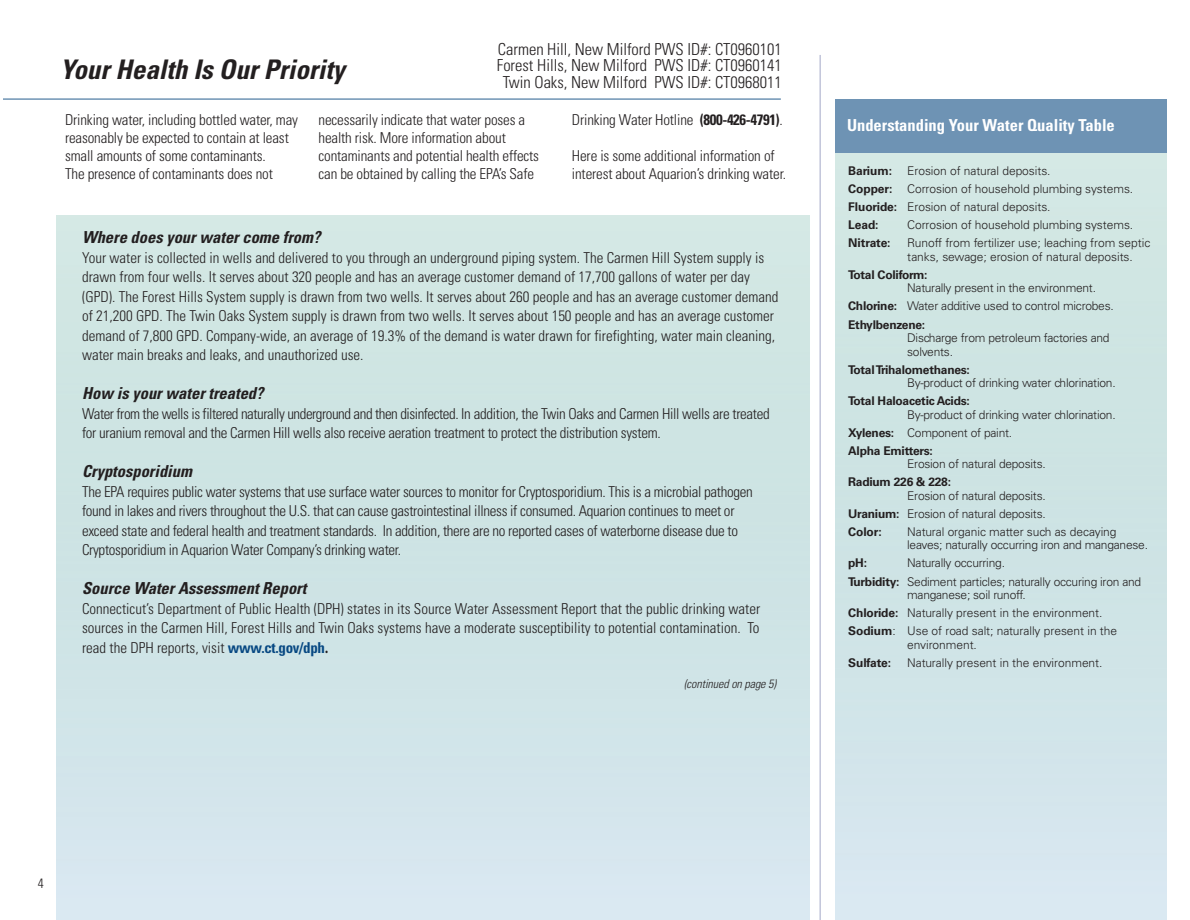
<style>
.page{position:relative;width:1190px;height:920px;background:#fff}
.page>*{position:absolute;margin:0;border:0;box-sizing:border-box;transform-origin:0 0}
.t1{font:italic 700 condensed 27px "Univers";color:#231f20}
.t2{font:300 condensed 16.5px/16.5px "Univers";color:#231f20;text-align:center}
.t3{font:italic 700 condensed 16.5px "Univers";color:#231f20}
.t4{font:700 condensed 16.5px "Univers";color:#fff}
.t5{font:300 condensed 15px/19.5px "Univers";letter-spacing:-.01em;color:#231f20}
.t6{font:300 condensed 13.5px "Univers";color:#231f20}
.t7{font:300 12px/18px "Univers";letter-spacing:-.02em;color:#231f20}
.t8{font:700 12px "Univers";letter-spacing:-.02em;color:#231f20}
.t9{font:italic 300 condensed 12px "Univers";letter-spacing:-.005em;color:#231f20}
.s1{font-weight:700}
.s2{font-weight:700;color:#084983}
.s3{font-family:"Century";font-weight:700}
</style>
<div class="page">
<hr style="left:3px;top:98px;width:778px;height:2px;background:#6e93b4">
<div style="left:835px;top:99px;width:331px;height:53px;background:#6e93b4"></div>
<hr style="left:819px;top:55px;width:2px;height:864px;background:#c1c5da">
<p class="t2" style="left:497px;top:42px;width:286px">Carmen Hill, New Milford PWS ID#: CT0960101<br>Forest Hills, New Milford PWS ID#: CT0960141<br>Twin Oaks, New Milford PWS ID#: CT0968011</p>
<h1 class="t1" style="left:60px;top:60px;width:286px">Your Health Is Our Priority</h1>
<p class="t5" style="left:65px;top:112px;width:235px;line-height:18px">Drinking water, including bottled water, may reasonably be expected to contain at least small amounts of some contaminants.<br>The presence of contaminants does not</p>
<p class="t5" style="left:318px;top:112px;width:222px;line-height:18px">necessarily indicate that water poses a health risk. More information about contaminants and potential health effects can be obtained by calling the EPA’s Safe</p>
<p class="t5" style="left:572px;top:111px;width:212px">Drinking Water Hotline <span class="s1">(800-426-4791)</span>.</p>
<p class="t5" style="left:572px;top:148px;width:215px;line-height:18px">Here is some additional information of interest about Aquarion’s drinking water.</p>
<p class="t3" style="left:82px;top:231px;width:240px">Where does your water come from?</p>
<p class="t5" style="left:82px;top:249px;width:698px">Your water is collected in wells and delivered to you through an underground piping system. The Carmen Hill System supply is drawn from four wells. It serves about 320 people and has an average customer demand of 17,700 gallons of water per day (GPD). The Forest Hills System supply is drawn from two wells. It serves about 260 people and has an average customer demand of 21,200 GPD. The Twin Oaks System supply is drawn from two wells. It serves about 150 people and has an average customer demand of 7,800 GPD. Company-wide, an average of 19.3% of the demand is water drawn for firefighting, water main cleaning, water main breaks and leaks, and unauthorized use.</p>
<p class="t3" style="left:82px;top:387px;width:183px">How is your water treated?</p>
<p class="t5" style="left:82px;top:405px;width:689px">Water from the wells is filtered naturally underground and then disinfected. In addition, the Twin Oaks and Carmen Hill wells are treated for uranium removal and the Carmen Hill wells also receive aeration treatment to protect the distribution system.</p>
<p class="t3" style="left:82px;top:465px;width:111px">Cryptosporidium</p>
<p class="t5" style="left:82px;top:483px;width:672px">The EPA requires public water systems that use surface water sources to monitor for Cryptosporidium. This is a microbial pathogen found in lakes and rivers throughout the U.S. that can cause gastrointestinal illness if consumed. Aquarion continues to meet or exceed state and federal health and treatment standards. In addition, there are no reported cases of waterborne disease due to Cryptosporidium in Aquarion Water Company’s drinking water.</p>
<p class="t3" style="left:82px;top:582px;width:226px">Source Water Assessment Report</p>
<p class="t5" style="left:82px;top:600px;width:680px;text-align:justify">Connecticut’s Department of Public Health (DPH) states in its Source Water Assessment Report that the public drinking water sources in the Carmen Hill, Forest Hills and Twin Oaks systems have a moderate susceptibility to potential contamination. To read the DPH reports, visit <span class="s2">www.ct.gov/dph</span><span class="s3">.</span></p>
<p class="t9" style="left:684px;top:679px;width:94px">(continued on page 5)</p>
<p class="t4" style="left:847px;top:119px;width:269px">Understanding Your Water Quality Table</p>
<p class="t7" style="left:848px;top:163px;width:287px;text-indent:59px">Erosion of natural deposits.<br><span class="s1">Copper:</span> Corrosion of household plumbing systems.<br><span class="s1">Fluoride:</span> Erosion of natural deposits.<br><span class="s1">Lead:</span></p>
<p class="t8" style="left:848px;top:166px;width:45px">Barium:</p>
<p class="t7" style="left:907px;top:217px;width:228px">Corrosion of household plumbing systems.</p>
<p class="t8" style="left:848px;top:239px;width:44px">Nitrate:</p>
<p class="t7" style="left:907px;top:237px;width:245px;line-height:13.5px">Runoff from fertilizer use; leaching from septic tanks, sewage; erosion of natural deposits.</p>
<p class="t8" style="left:848px;top:270px;width:81px">Total Coliform:</p>
<p class="t7" style="left:848px;top:280px;width:267px;text-indent:59px">Naturally present in the environment.<br><span class="s1">Chlorine:</span> Water additive used to control microbes.<br><span class="s1">Ethylbenzene:</span></p>
<p class="t7" style="left:907px;top:332px;width:204px;line-height:13.5px">Discharge from petroleum factories and solvents.</p>
<p class="t8" style="left:848px;top:365px;width:123px">TotalTrihalomethanes:</p>
<p class="t7" style="left:907px;top:375px;width:210px">By-product of drinking water chlorination.</p>
<p class="t8" style="left:848px;top:396px;width:123px">Total Haloacetic Acids:</p>
<p class="t7" style="left:848px;top:406px;width:269px;text-indent:59px">By-product of drinking water chlorination.<br><span class="s1">Xylenes:</span> Component of paint.<br><span class="s1">Alpha Emitters:</span></p>
<p class="t7" style="left:907px;top:456px;width:140px">Erosion of natural deposits.</p>
<p class="t8" style="left:848px;top:477px;width:104px">Radium 226 &amp; 228:</p>
<p class="t7" style="left:848px;top:487px;width:199px;text-align:justify;text-indent:59px">Erosion of natural deposits.<br><span class="s1">Uranium:</span> Erosion of natural deposits.<br><span class="s1">Color:</span></p>
<p class="t7" style="left:907px;top:526px;width:242px;line-height:13.5px">Natural organic matter such as decaying leaves; naturally occurring iron and manganese.</p>
<p class="t8" style="left:848px;top:558px;width:20px">pH:</p>
<p class="t7" style="left:848px;top:555px;width:295px;text-indent:59px">Naturally occurring.<br><span class="s1">Turbidity:</span> Sediment particles; naturally occuring iron and</p>
<p class="t7" style="left:848px;top:586px;width:270px;text-indent:59px">manganese; soil runoff.<br><span class="s1">Chloride:</span> Naturally present in the environment.<br><span class="s1">Sodium</span>: Use of road salt; naturally present in the</p>
<p class="t7" style="left:907px;top:636px;width:71px">environment.</p>
<p class="t8" style="left:848px;top:658px;width:44px">Sulfate:</p>
<p class="t7" style="left:907px;top:654px;width:197px">Naturally present in the environment.</p>
<p class="t6" style="left:38px;top:877px;width:7px">4</p>
</div>
